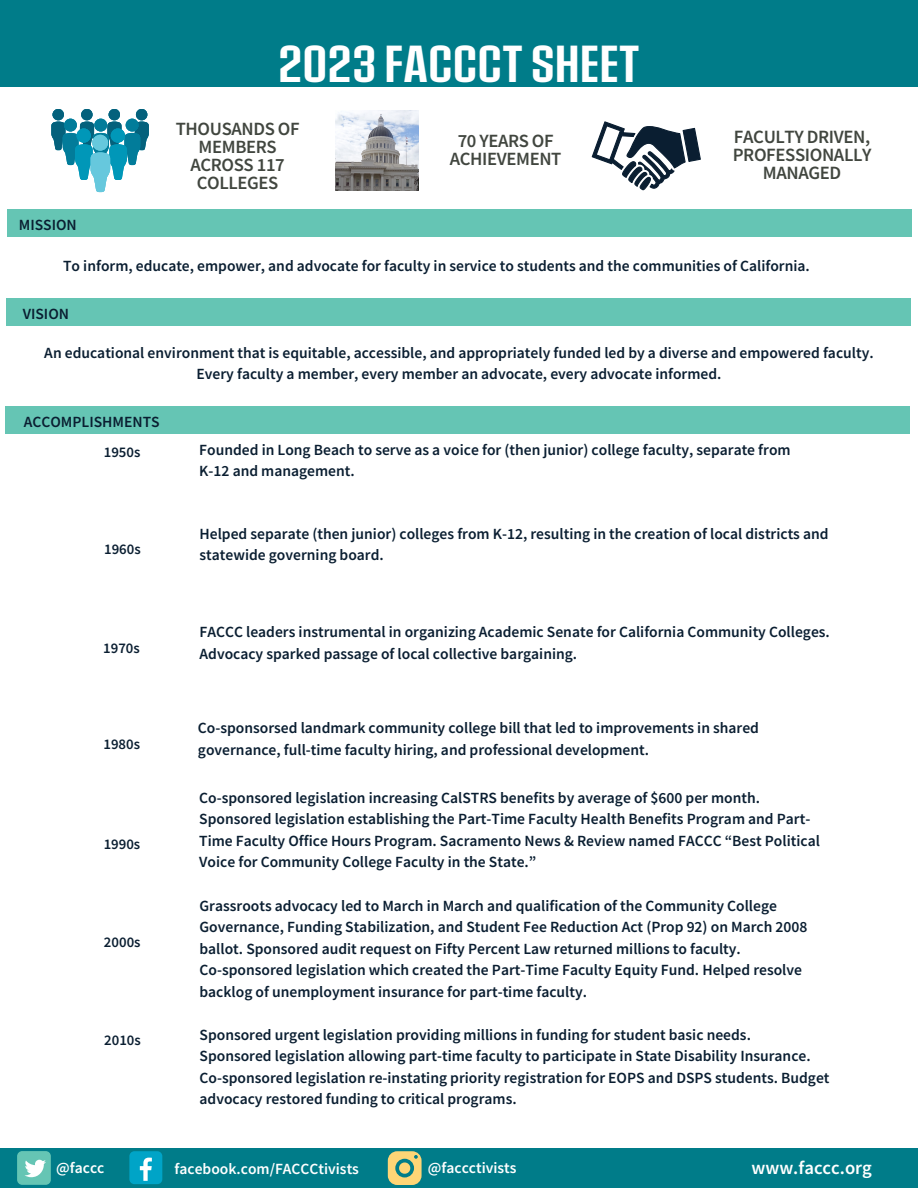
<style>
.page{position:relative;width:918px;height:1188px;background:#fff}
.page>*{position:absolute;margin:0;border:0;box-sizing:border-box;transform-origin:0 0}
.t1{font:49.8px "Pressio No.43";color:#fff}
.t2{font:600 18.75px/18px "Source Sans Pro";letter-spacing:-.02em;color:#41463f;text-align:center}
.t3{font:600 18.75px "Source Sans Pro";color:#fff}
.t4{font:600 15.6px/21.3px "Source Sans Pro";color:#0a1e31}
.t5{font:600 15.6px "Source Sans Pro";color:#fff}
.t6{font:600 14.7px "Source Sans Pro";color:#0a1e31}
</style>
<div class="page">
<div style="left:0;top:0;width:918px;height:86px;background:#007c89"></div>
<div style="left:8px;top:209px;width:904px;height:27px;background:#65c5b4"></div>
<div style="left:7px;top:299px;width:904px;height:27px;background:#65c5b4"></div>
<div style="left:6px;top:407px;width:904px;height:27px;background:#65c5b4"></div>
<div style="left:0;top:1148px;width:918px;height:40px;background:#007c89"></div>
<svg style="left:51px;top:109px;width:98px;height:83px"></svg>
<div style="left:92px;top:135px;width:16px;height:16px;background:#66c8dd;border-radius:50%"></div>
<svg style="left:592px;top:121px;width:109px;height:69px"></svg>
<img style="left:335px;top:110px;width:84px;height:80px">
<div style="left:17px;top:1151px;width:34px;height:34px;background:#65c5b4;border-radius:5px"></div>
<svg style="left:25px;top:1160px;width:21px;height:17px"></svg>
<div style="left:129px;top:1151px;width:33px;height:33px;background:#00a4c7;border-radius:5px"></div>
<svg style="left:140px;top:1158px;width:12px;height:23px"></svg>
<svg style="left:388px;top:1151px;width:34px;height:34px"></svg>
<p class="t4" style="left:19px;top:214px;width:60px">MISSION</p>
<h1 class="t1" style="left:278px;top:40px;width:363px">2023 FACCCT SHEET</h1>
<p class="t2" style="left:176px;top:119px;width:125px">THOUSANDS OF<br>MEMBERS<br>ACROSS 117<br>COLLEGES</p>
<p class="t2" style="left:450px;top:131px;width:113px">70 YEARS OF<br>ACHIEVEMENT</p>
<p class="t2" style="left:733px;top:128px;width:140px">FACULTY DRIVEN,<br>PROFESSIONALLY<br>MANAGED</p>
<p class="t4" style="left:63px;top:255px;width:748px">To inform, educate, empower, and advocate for faculty in service to students and the communities of California.</p>
<p class="t4" style="left:23px;top:303px;width:48px">VISION</p>
<p class="t4" style="left:44px;top:341px;width:831px;text-align:center">An educational environment that is equitable, accessible, and appropriately funded led by a diverse and empowered faculty.<br>Every faculty a member, every member an advocate, every advocate informed.</p>
<p class="t4" style="left:24px;top:411px;width:137px">ACCOMPLISHMENTS</p>
<p class="t6" style="left:104px;top:443px;width:38px">1950s</p>
<p class="t6" style="left:104px;top:539px;width:38px">1960s</p>
<p class="t6" style="left:103px;top:639px;width:38px">1970s</p>
<p class="t6" style="left:104px;top:734px;width:38px">1980s</p>
<p class="t6" style="left:104px;top:834px;width:38px">1990s</p>
<p class="t6" style="left:104px;top:933px;width:38px">2000s</p>
<p class="t6" style="left:104px;top:1030px;width:38px">2010s</p>
<p class="t4" style="left:199px;top:438px;width:593px">Founded in Long Beach to serve as a voice for (then junior) college faculty, separate from<br>K-12 and management.</p>
<p class="t4" style="left:200px;top:523px;width:631px">Helped separate (then junior) colleges from K-12, resulting in the creation of local districts and statewide governing board.</p>
<p class="t4" style="left:200px;top:621px;width:632px">FACCC leaders instrumental in organizing Academic Senate for California Community Colleges.<br>Advocacy sparked passage of local collective bargaining.</p>
<p class="t4" style="left:198px;top:717px;width:563px">Co-sponsorsed landmark community college bill that led to improvements in shared governance, full-time faculty hiring, and professional development.</p>
<p class="t4" style="left:199px;top:787px;width:622px">Co-sponsored legislation increasing CalSTRS benefits by average of $600 per month.<br>Sponsored legislation establishing the Part-Time Faculty Health Benefits Program and Part-Time Faculty Office Hours Program. Sacramento News &amp; Review named FACCC “Best Political Voice for Community College Faculty in the State.”</p>
<p class="t4" style="left:200px;top:895px;width:609px">Grassroots advocacy led to March in March and qualification of the Community College Governance, Funding Stabilization, and Student Fee Reduction Act (Prop 92) on March 2008 ballot. Sponsored audit request on Fifty Percent Law returned millions to faculty.<br>Co-sponsored legislation which created the Part-Time Faculty Equity Fund. Helped resolve backlog of unemployment insurance for part-time faculty.</p>
<p class="t4" style="left:200px;top:1024px;width:632px">Sponsored urgent legislation providing millions in funding for student basic needs.<br>Sponsored legislation allowing part-time faculty to participate in State Disability Insurance.<br>Co-sponsored legislation re-instating priority registration for EOPS and DSPS students. Budget advocacy restored funding to critical programs.</p>
<p class="t5" style="left:56px;top:1158px;width:50px">@faccc</p>
<p class="t5" style="left:175px;top:1158px;width:186px">facebook.com/FACCCtivists</p>
<p class="t5" style="left:428px;top:1158px;width:90px">@faccctivists</p>
<p class="t3" style="left:751px;top:1156px;width:122px">www.faccc.org</p>
</div>
